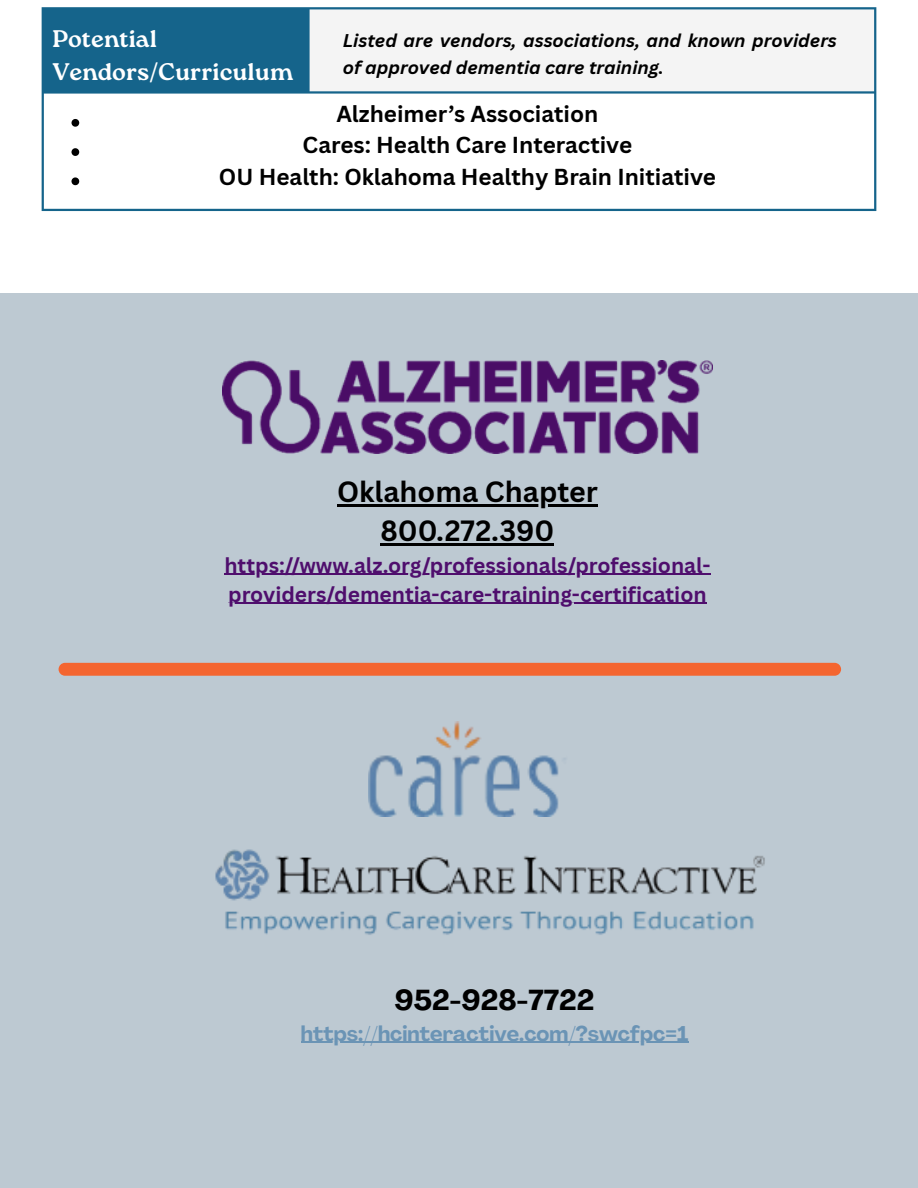
<style>
.page{position:relative;width:918px;height:1188px;background:#bdc9d2}
.page>*{position:absolute;margin:0;border:0;box-sizing:border-box;transform-origin:0 0}
.t1{font:700 28.5px/39.3px "Canva Sans";color:#000;text-align:center}
.t2{font:700 28.5px "Agrandir";color:#000}
.t3{font:700 24px/32.7px "Roca One";color:#fff}
.t4{font:700 22.5px/31.5px "Canva Sans";color:#000;text-align:center}
.t5{font:700 21px "Canva Sans";color:#4f0e6d}
.t6{font:700 21px "Agrandir";color:#6b94b5}
.t7{font:italic 700 18px/27px "Canva Sans";color:#000}
</style>
<div class="page">
<div style="left:0;top:0;width:918px;height:293px;background:#fff"></div>
<svg style="left:42px;top:7px;width:834px;height:204px"></svg>
<img style="left:222px;top:361px;width:491px;height:93px">
<img style="left:368px;top:722px;width:197px;height:94px">
<img style="left:215px;top:849px;width:550px;height:86px">
<div style="left:59px;top:663px;width:782px;height:12px;background:#f46530;border-radius:6px"></div>
<hr style="left:337px;top:504px;width:261px;height:2px;background:#000">
<hr style="left:381px;top:543px;width:173px;height:3px;background:#000">
<hr style="left:224px;top:574px;width:487px;height:1px;background:#4f0e6d">
<hr style="left:228px;top:603px;width:479px;height:1px;background:#4f0e6d">
<hr style="left:301px;top:1042px;width:387px;height:1px;background:#6b94b5">
<h1 class="t3" style="left:52px;top:22px;width:242px">Potential<br>Vendors/Curriculum</h1>
<p class="t7" style="left:343px;top:26px;width:496px">Listed are vendors, associations, and known providers of approved dementia care training.</p>
<h1 class="t4" style="left:219px;top:97px;width:499px">Alzheimer’s Association<br>Cares: Health Care Interactive<br>OU Health: Oklahoma Healthy Brain Initiative</h1>
<p class="t1" style="left:337px;top:471px;width:262px">Oklahoma Chapter<br>800.272.390</p>
<h2 class="t5" style="left:224px;top:550px;width:488px">https://www.alz.org/professionals/professional-</h2>
<p class="t5" style="left:228px;top:579px;width:480px">providers/dementia-care-training-certification</p>
<p class="t2" style="left:395px;top:989px;width:201px">952-928-7722</p>
<p class="t6" style="left:301px;top:1025px;width:389px">https://hcinteractive.com/?swcfpc=1</p>
</div>
